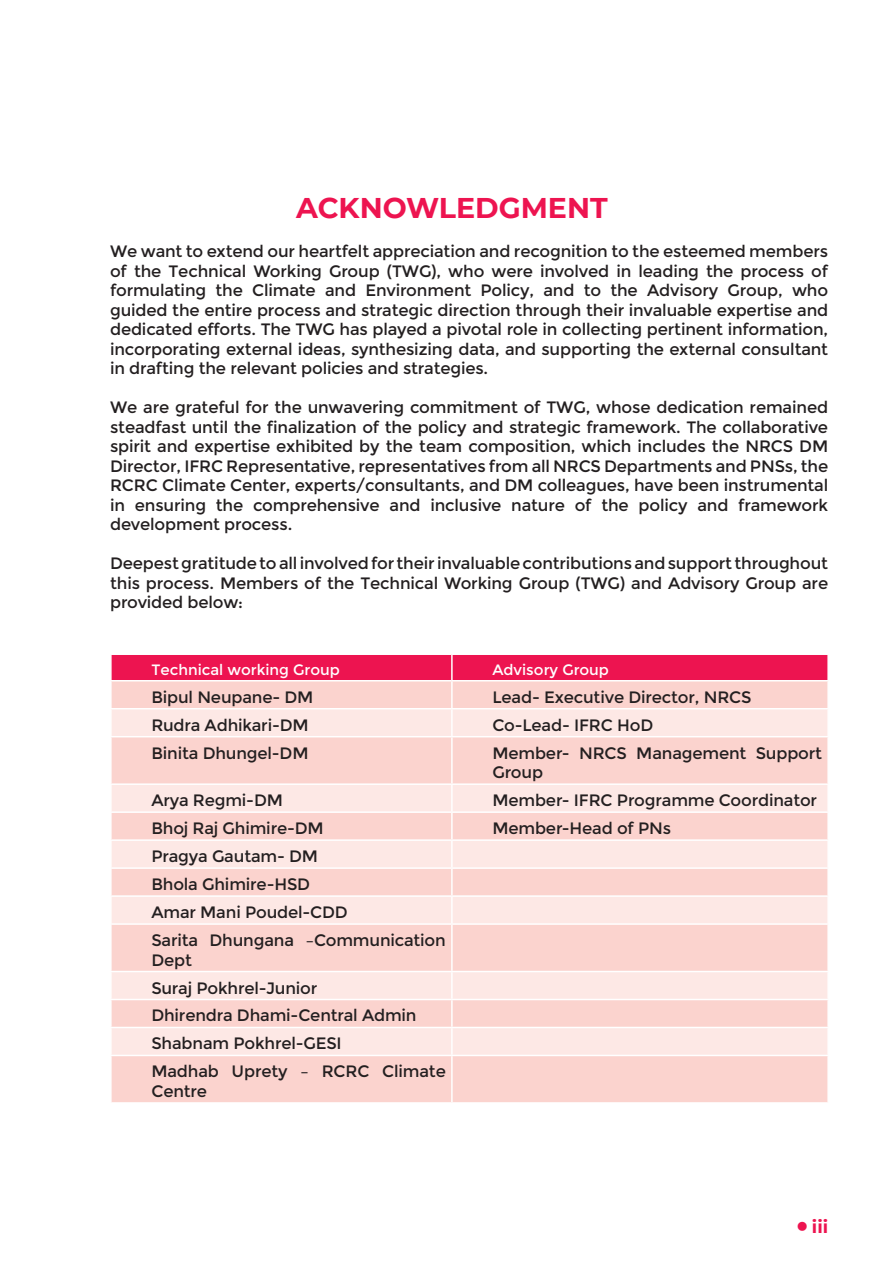
<style>
.page{position:relative;width:893px;height:1263px;background:#fff}
.page>*{position:absolute;margin:0;border:0;box-sizing:border-box;transform-origin:0 0}
.Mainhead{font:700 28.5px "Montserrat";color:#ed1450}
.t1{font:700 18px "Montserrat";color:#ed1450}
.body_text{font:16.5px/19.5px "Montserrat";letter-spacing:-.01em;color:#231f20;text-align:justify}
.table_text{font:16.5px/19.5px "Montserrat";letter-spacing:-.01em;color:#231f20}
.table_text-2{font:15px "Montserrat";color:#fff}
</style>
<div class="page">
<div style="left:112px;top:655px;width:715px;height:25px;background:#ed1450"></div>
<div style="left:112px;top:681px;width:715px;height:421px;background:#fbd3ce"></div>
<svg style="left:112px;top:709px;width:715px;height:346px;background:#fbddd9"></svg>
<hr style="left:451px;top:655px;width:2px;height:25px;background:#fff">
<hr style="left:451px;top:681px;width:2px;height:27px;background:#fff">
<hr style="left:110px;top:708px;width:342px;height:1px;background:#fff">
<hr style="left:452px;top:708px;width:377px;height:1px;background:#fff">
<hr style="left:451px;top:709px;width:2px;height:27px;background:#fff">
<hr style="left:110px;top:736px;width:342px;height:1px;background:#fff">
<hr style="left:452px;top:736px;width:377px;height:1px;background:#fff">
<hr style="left:451px;top:737px;width:2px;height:46px;background:#fff">
<hr style="left:110px;top:783px;width:342px;height:2px;background:#fff">
<hr style="left:452px;top:783px;width:377px;height:2px;background:#fff">
<hr style="left:451px;top:785px;width:2px;height:26px;background:#fff">
<hr style="left:110px;top:811px;width:342px;height:2px;background:#fff">
<hr style="left:452px;top:811px;width:377px;height:2px;background:#fff">
<hr style="left:451px;top:813px;width:2px;height:26px;background:#fff">
<hr style="left:110px;top:839px;width:342px;height:2px;background:#fff">
<hr style="left:452px;top:839px;width:377px;height:2px;background:#fff">
<hr style="left:451px;top:841px;width:2px;height:26px;background:#fff">
<hr style="left:110px;top:867px;width:342px;height:2px;background:#fff">
<hr style="left:452px;top:867px;width:377px;height:2px;background:#fff">
<hr style="left:451px;top:869px;width:2px;height:26px;background:#fff">
<hr style="left:110px;top:895px;width:342px;height:2px;background:#fff">
<hr style="left:452px;top:895px;width:377px;height:2px;background:#fff">
<hr style="left:451px;top:897px;width:2px;height:26px;background:#fff">
<hr style="left:110px;top:923px;width:342px;height:2px;background:#fff">
<hr style="left:452px;top:923px;width:377px;height:2px;background:#fff">
<hr style="left:451px;top:925px;width:2px;height:46px;background:#fff">
<hr style="left:110px;top:971px;width:342px;height:1px;background:#fff">
<hr style="left:452px;top:971px;width:377px;height:1px;background:#fff">
<hr style="left:451px;top:972px;width:2px;height:27px;background:#fff">
<hr style="left:110px;top:999px;width:342px;height:1px;background:#fff">
<hr style="left:452px;top:999px;width:377px;height:1px;background:#fff">
<hr style="left:451px;top:1000px;width:2px;height:27px;background:#fff">
<hr style="left:110px;top:1027px;width:342px;height:1px;background:#fff">
<hr style="left:452px;top:1027px;width:377px;height:1px;background:#fff">
<hr style="left:451px;top:1028px;width:2px;height:27px;background:#fff">
<hr style="left:110px;top:1055px;width:342px;height:1px;background:#fff">
<hr style="left:452px;top:1055px;width:377px;height:1px;background:#fff">
<hr style="left:451px;top:1056px;width:2px;height:46px;background:#fff">
<p class="Mainhead" style="left:296px;top:188px;width:313px">ACKNOWLEDGMENT</p>
<p class="body_text" style="left:110px;top:242px;width:720px">We want to extend our heartfelt appreciation and recognition to the esteemed members of the Technical Working Group (TWG), who were involved in leading the process of formulating the Climate and Environment Policy, and to the Advisory Group, who guided the entire process and strategic direction through their invaluable expertise and dedicated efforts. The TWG has played a pivotal role in collecting pertinent information, incorporating external ideas, synthesizing data, and supporting the external consultant in drafting the relevant policies and strategies.</p>
<p class="body_text" style="left:110px;top:398px;width:720px">We are grateful for the unwavering commitment of TWG, whose dedication remained steadfast until the finalization of the policy and strategic framework. The collaborative spirit and expertise exhibited by the team composition, which includes the NRCS DM Director, IFRC Representative, representatives from all NRCS Departments and PNSs, the RCRC Climate Center, experts/consultants, and DM colleagues, have been instrumental in ensuring the comprehensive and inclusive nature of the policy and framework development process.</p>
<p class="body_text" style="left:110px;top:554px;width:720px">Deepest gratitude to all involved for their invaluable contributions and support throughout this process. Members of the Technical Working Group (TWG) and Advisory Group are provided below:</p>
<p class="table_text-2" style="left:151px;top:661px;width:190px">Technical working Group</p>
<p class="table_text-2" style="left:492px;top:661px;width:118px">Advisory Group</p>
<p class="table_text" style="left:151px;top:687px;width:164px">Bipul Neupane- DM</p>
<p class="table_text" style="left:492px;top:687px;width:261px">Lead- Executive Director, NRCS</p>
<p class="table_text" style="left:151px;top:715px;width:159px">Rudra Adhikari-DM</p>
<p class="table_text" style="left:492px;top:715px;width:162px">Co-Lead- IFRC HoD</p>
<p class="table_text" style="left:151px;top:743px;width:159px">Binita Dhungel-DM</p>
<p class="table_text" style="left:492px;top:743px;width:331px">Member- NRCS Management Support<br>Group</p>
<p class="table_text" style="left:151px;top:791px;width:133px">Arya Regmi-DM</p>
<p class="table_text" style="left:492px;top:791px;width:326px">Member- IFRC Programme Coordinator</p>
<p class="table_text" style="left:151px;top:819px;width:174px">Bhoj Raj Ghimire-DM</p>
<p class="table_text" style="left:492px;top:819px;width:180px">Member-Head of PNs</p>
<p class="table_text" style="left:151px;top:847px;width:168px">Pragya Gautam- DM</p>
<p class="table_text" style="left:151px;top:875px;width:160px">Bhola Ghimire-HSD</p>
<p class="table_text" style="left:151px;top:903px;width:198px">Amar Mani Poudel-CDD</p>
<p class="table_text" style="left:151px;top:931px;width:296px">Sarita Dhungana –Communication<br>Dept</p>
<p class="table_text" style="left:151px;top:978px;width:167px">Suraj Pokhrel-Junior</p>
<p class="table_text" style="left:151px;top:1006px;width:267px">Dhirendra Dhami-Central Admin</p>
<p class="table_text" style="left:151px;top:1034px;width:192px">Shabnam Pokhrel-GESI</p>
<p class="table_text" style="left:151px;top:1062px;width:296px">Madhab Uprety – RCRC Climate<br>Centre</p>
<p class="t1" style="left:798px;top:1214px;width:32px">■ iii</p>
</div>
